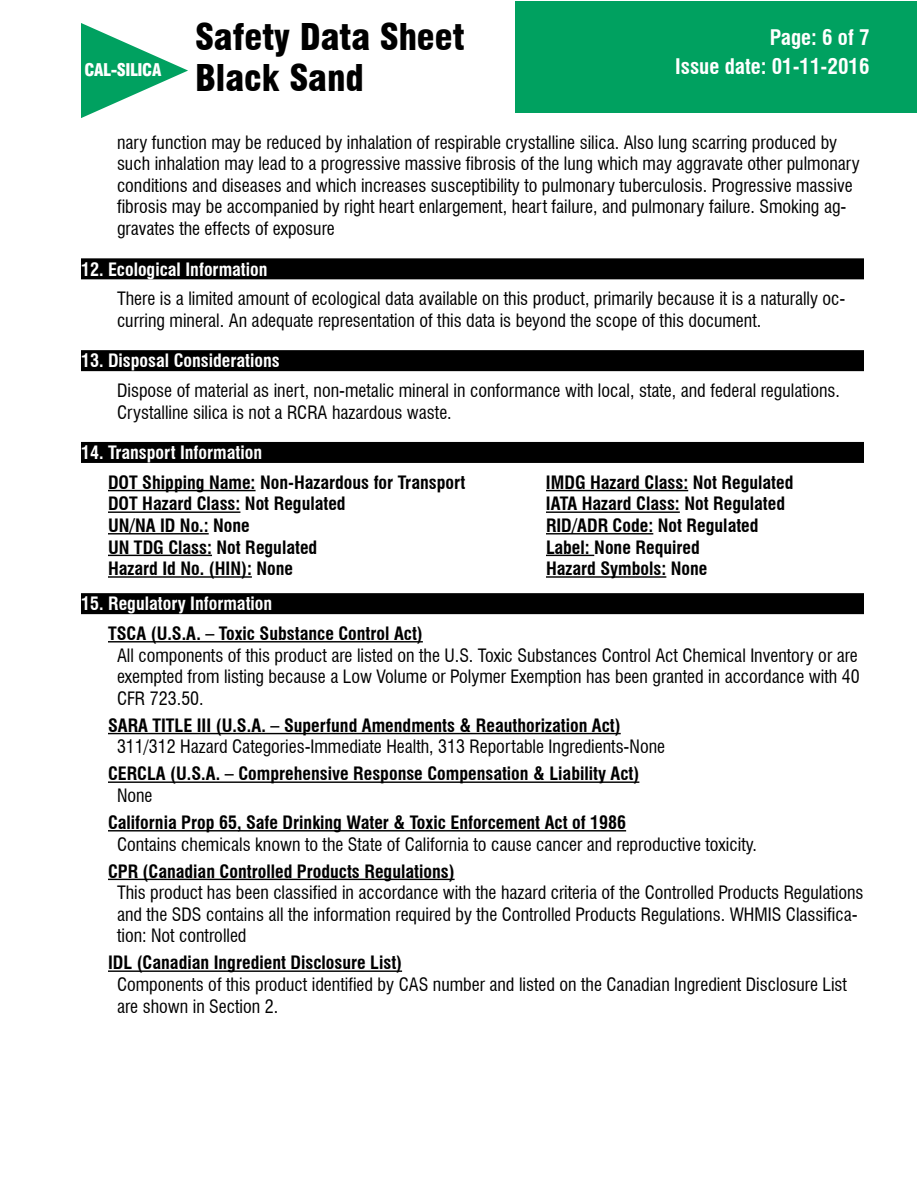
<style>
.page{position:relative;width:918px;height:1188px;background:#fff}
.page>*{position:absolute;margin:0;border:0;box-sizing:border-box;transform-origin:0 0}
.t1{font:900 condensed 36px/41.2px "Swiss 721 BT";color:#000}
.t2{font:700 condensed 21px "Swiss 721 BT";color:#fff}
.t3{font:condensed 18px/21.6px "Swiss 721 BT";color:#000}
.t4{font:700 condensed 18px "Swiss 721 BT";color:#000}
.t5{font:700 condensed 18px "Swiss 721 BT";color:#fff}
.t6{font:900 condensed 17.1px "Swiss 721 BT";letter-spacing:-.025em;color:#fff}
</style>
<div class="page">
<div style="left:515px;top:1px;width:402px;height:111px;background:#00a160"></div>
<svg style="left:81px;top:23px;width:107px;height:95px"></svg>
<div style="left:81px;top:258px;width:783px;height:21px;background:#000"></div>
<div style="left:81px;top:350px;width:783px;height:21px;background:#000"></div>
<div style="left:81px;top:442px;width:783px;height:21px;background:#000"></div>
<hr style="left:108px;top:490px;width:148px;height:1px;background:#000">
<hr style="left:546px;top:490px;width:142px;height:1px;background:#000">
<hr style="left:108px;top:511px;width:132px;height:2px;background:#000">
<hr style="left:546px;top:511px;width:134px;height:2px;background:#000">
<hr style="left:108px;top:533px;width:101px;height:2px;background:#000">
<hr style="left:546px;top:533px;width:107px;height:2px;background:#000">
<hr style="left:108px;top:555px;width:104px;height:1px;background:#000">
<hr style="left:546px;top:555px;width:48px;height:1px;background:#000">
<hr style="left:108px;top:576px;width:144px;height:2px;background:#000">
<hr style="left:546px;top:576px;width:120px;height:2px;background:#000">
<div style="left:81px;top:593px;width:783px;height:21px;background:#000"></div>
<hr style="left:108px;top:641px;width:315px;height:2px;background:#000">
<hr style="left:108px;top:733px;width:513px;height:1px;background:#000">
<hr style="left:108px;top:781px;width:531px;height:2px;background:#000">
<hr style="left:108px;top:830px;width:518px;height:2px;background:#000">
<hr style="left:108px;top:879px;width:347px;height:1px;background:#000">
<hr style="left:108px;top:970px;width:294px;height:2px;background:#000">
<p class="t6" style="left:84px;top:60px;width:78px">CAL-SILICA</p>
<h1 class="t1" style="left:195px;top:17px;width:271px">Safety Data Sheet<br>Black Sand</h1>
<p class="t2" style="left:770px;top:25px;width:101px">Page: 6 of 7</p>
<p class="t2" style="left:675px;top:53px;width:196px">Issue date: 01-11-2016</p>
<p class="t3" style="left:117px;top:131px;width:744px">nary function may be reduced by inhalation of respirable crystalline silica. Also lung scarring produced by such inhalation may lead to a progressive massive fibrosis of the lung which may aggravate other pulmonary conditions and diseases and which increases susceptibility to pulmonary tuberculosis. Progressive massive fibrosis may be accompanied by right heart enlargement, heart failure, and pulmonary failure. Smoking ag&shy;gravates the effects of exposure</p>
<p class="t5" style="left:81px;top:258px;width:188px">12. Ecological Information</p>
<p class="t3" style="left:117px;top:288px;width:730px">There is a limited amount of ecological data available on this product, primarily because it is a naturally oc&shy;curring mineral. An adequate representation of this data is beyond the scope of this document.</p>
<p class="t5" style="left:81px;top:350px;width:200px">13. Disposal Considerations</p>
<p class="t3" style="left:117px;top:380px;width:725px">Dispose of material as inert, non-metalic mineral in conformance with local, state, and federal regulations.<br>Crystalline silica is not a RCRA hazardous waste.</p>
<p class="t5" style="left:81px;top:442px;width:183px">14. Transport Information</p>
<p class="t4" style="left:108px;top:472px;width:359px">DOT Shipping Name: Non-Hazardous for Transport</p>
<p class="t4" style="left:546px;top:472px;width:249px">IMDG Hazard Class: Not Regulated</p>
<p class="t4" style="left:108px;top:493px;width:239px">DOT Hazard Class: Not Regulated</p>
<p class="t4" style="left:546px;top:493px;width:241px">IATA Hazard Class: Not Regulated</p>
<p class="t4" style="left:108px;top:515px;width:143px">UN/NA ID No.: None</p>
<p class="t4" style="left:546px;top:515px;width:214px">RID/ADR Code: Not Regulated</p>
<p class="t4" style="left:108px;top:536px;width:211px">UN TDG Class: Not Regulated</p>
<p class="t4" style="left:546px;top:536px;width:155px">Label: None Required</p>
<p class="t4" style="left:108px;top:558px;width:187px">Hazard Id No. (HIN): None</p>
<p class="t4" style="left:546px;top:558px;width:163px">Hazard Symbols: None</p>
<p class="t5" style="left:81px;top:593px;width:193px">15. Regulatory Information</p>
<p class="t4" style="left:108px;top:623px;width:316px">TSCA (U.S.A. – Toxic Substance Control Act)</p>
<p class="t3" style="left:117px;top:644px;width:744px;text-align:justify">All components of this product are listed on the U.S. Toxic Substances Control Act Chemical Inventory or are exempted from listing because a Low Volume or Polymer Exemption has been granted in accordance with 40<br>CFR 723.50.</p>
<p class="t4" style="left:108px;top:715px;width:514px">SARA TITLE III (U.S.A. – Superfund Amendments &amp; Reauthorization Act)</p>
<p class="t3" style="left:117px;top:736px;width:550px">311/312 Hazard Categories-Immediate Health, 313 Reportable Ingredients-None</p>
<p class="t4" style="left:108px;top:763px;width:533px">CERCLA (U.S.A. – Comprehensive Response Compensation &amp; Liability Act)</p>
<p class="t3" style="left:117px;top:785px;width:37px">None</p>
<p class="t4" style="left:108px;top:812px;width:520px">California Prop 65, Safe Drinking Water &amp; Toxic Enforcement Act of 1986</p>
<p class="t3" style="left:117px;top:833px;width:641px">Contains chemicals known to the State of California to cause cancer and reproductive toxicity.</p>
<p class="t4" style="left:108px;top:860px;width:348px">CPR (Canadian Controlled Products Regulations)</p>
<p class="t3" style="left:117px;top:882px;width:748px">This product has been classified in accordance with the hazard criteria of the Controlled Products Regulations and the SDS contains all the information required by the Controlled Products Regulations. WHMIS Classifica&shy;tion: Not controlled</p>
<p class="t4" style="left:108px;top:952px;width:296px">IDL (Canadian Ingredient Disclosure List)</p>
<p class="t3" style="left:117px;top:974px;width:732px">Components of this product identified by CAS number and listed on the Canadian Ingredient Disclosure List are shown in Section 2.</p>
</div>
